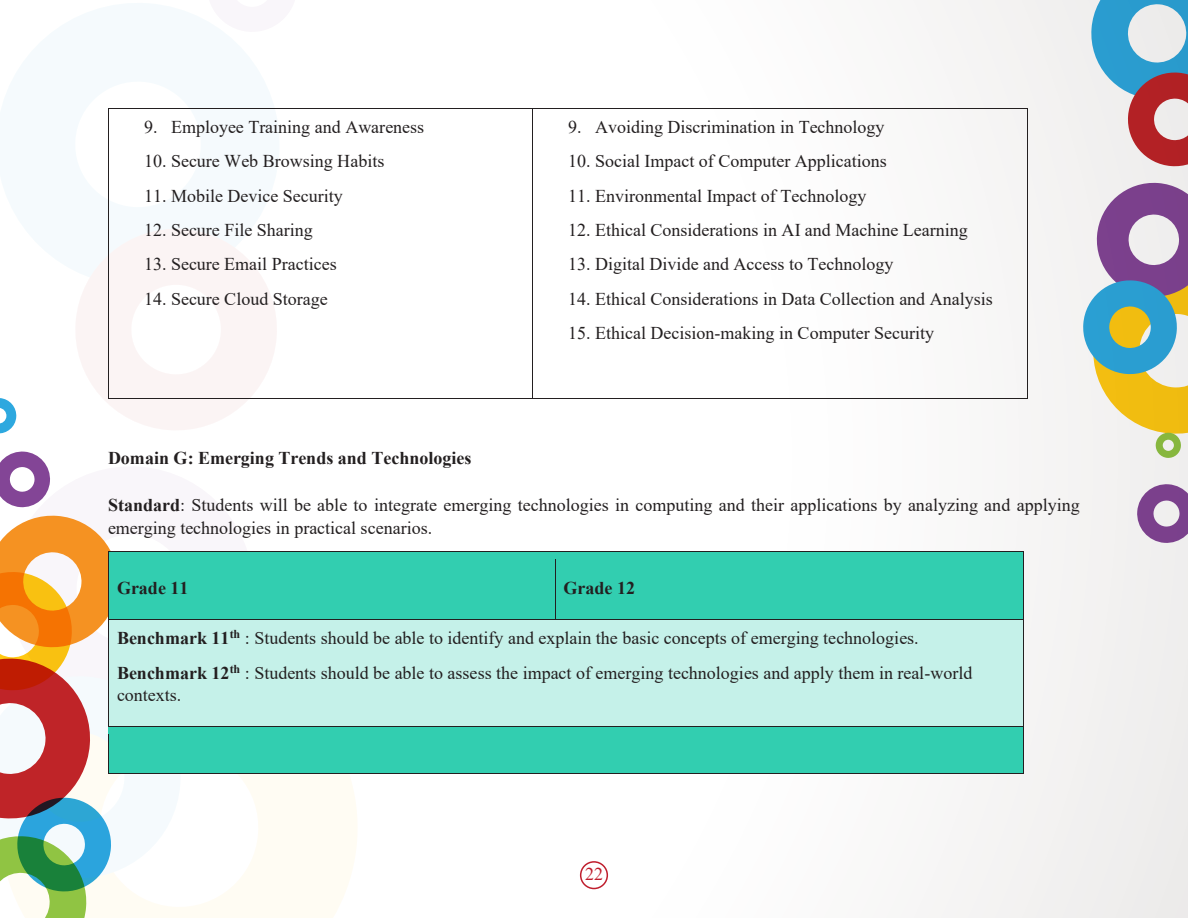
<style>
.page{position:relative;width:1188px;height:918px;background:#fff}
.page>*{position:absolute;margin:0;border:0;box-sizing:border-box;transform-origin:0 0}
.t1{font:18px/22.4px "Times New Roman";color:#231f20}
.t2{font:700 18px "Times New Roman";color:#231f20}
.t3{font:18px "Times New Roman";color:#bf1e2d}
.s1{font-weight:700}
</style>
<div class="page">
<div style="left:0;top:0;width:1188px;height:918px;background:linear-gradient(to right,#fff,#f4f4f3)"></div>
<svg style="left:0;top:0;width:285px;height:291px;fill:#f5fafd"></svg>
<svg style="left:184px;top:774px;width:174px;height:144px;fill:#fffcf3"></svg>
<svg style="left:184px;top:462px;width:74px;height:89px"></svg>
<svg style="left:71px;top:225px;width:210px;height:209px;fill:#fbf4f4"></svg>
<svg style="left:205px;top:0;width:93px;height:34px"></svg>
<svg style="left:0;top:397px;width:17px;height:37px"></svg>
<svg style="left:1136px;top:483px;width:52px;height:60px"></svg>
<svg style="left:1089px;top:0;width:99px;height:168px"></svg>
<svg style="left:1083px;top:181px;width:105px;height:277px"></svg>
<div style="left:580px;top:861px;width:28px;height:28px;border:2px solid #bf1e2d;border-radius:50%"></div>
<hr style="left:109px;top:108px;width:423px;height:1px;background:#231f20">
<hr style="left:533px;top:108px;width:494px;height:1px;background:#231f20">
<hr style="left:108px;top:116px;width:1px;height:283px;background:#231f20">
<hr style="left:109px;top:399px;width:423px;height:1px;background:#231f20">
<hr style="left:532px;top:116px;width:1px;height:283px;background:#231f20">
<hr style="left:533px;top:399px;width:494px;height:1px;background:#231f20">
<hr style="left:1027px;top:116px;width:1px;height:283px;background:#231f20">
<div style="left:117px;top:559px;width:429px;height:53px;background:#32ceb0"></div>
<div style="left:555px;top:552px;width:468px;height:67px;background:#32ceb0"></div>
<hr style="left:109px;top:551px;width:446px;height:1px;background:#231f20">
<div style="left:109px;top:552px;width:446px;height:8px;background:#32ceb0"></div>
<hr style="left:555px;top:551px;width:468px;height:1px;background:#231f20">
<div style="left:108px;top:612px;width:447px;height:7px;background:#32ceb0"></div>
<hr style="left:555px;top:560px;width:1px;height:59px;background:#231f20">
<hr style="left:1023px;top:560px;width:1px;height:59px;background:#231f20">
<div style="left:117px;top:628px;width:897px;height:34px;background:#c5f1e9"></div>
<div style="left:117px;top:662px;width:897px;height:22px;background:#c5f1e9"></div>
<div style="left:117px;top:684px;width:897px;height:35px;background:#c5f1e9"></div>
<hr style="left:109px;top:619px;width:446px;height:1px;background:#231f20">
<div style="left:109px;top:620px;width:446px;height:8px;background:#c5f1e9"></div>
<hr style="left:555px;top:619px;width:468px;height:1px;background:#231f20">
<div style="left:555px;top:620px;width:468px;height:8px;background:#c5f1e9"></div>
<div style="left:108px;top:719px;width:915px;height:7px;background:#c5f1e9"></div>
<hr style="left:1023px;top:628px;width:1px;height:98px;background:#231f20">
<div style="left:109px;top:727px;width:914px;height:46px;background:#32ceb0"></div>
<hr style="left:109px;top:726px;width:914px;height:1px;background:#231f20">
<svg style="left:0;top:450px;width:184px;height:468px"></svg>
<hr style="left:109px;top:773px;width:914px;height:1px;background:#231f20">
<hr style="left:1023px;top:734px;width:1px;height:39px;background:#231f20">
<p class="t1" style="left:144px;top:115px;width:282px">9. Employee Training and Awareness</p>
<p class="t1" style="left:144px;top:150px;width:242px">10. Secure Web Browsing Habits</p>
<p class="t1" style="left:144px;top:184px;width:200px">11. Mobile Device Security</p>
<p class="t1" style="left:144px;top:218px;width:170px">12. Secure File Sharing</p>
<p class="t1" style="left:144px;top:253px;width:194px">13. Secure Email Practices</p>
<p class="t1" style="left:144px;top:287px;width:185px">14. Secure Cloud Storage</p>
<p class="t1" style="left:568px;top:115px;width:318px">9. Avoiding Discrimination in Technology</p>
<p class="t1" style="left:568px;top:150px;width:320px">10. Social Impact of Computer Applications</p>
<p class="t1" style="left:568px;top:184px;width:300px">11. Environmental Impact of Technology</p>
<p class="t1" style="left:568px;top:218px;width:401px">12. Ethical Considerations in AI and Machine Learning</p>
<p class="t1" style="left:568px;top:253px;width:327px">13. Digital Divide and Access to Technology</p>
<p class="t1" style="left:568px;top:287px;width:426px">14. Ethical Considerations in Data Collection and Analysis</p>
<p class="t1" style="left:568px;top:321px;width:367px">15. Ethical Decision-making in Computer Security</p>
<p class="t2" style="left:108px;top:445px;width:365px">Domain G: Emerging Trends and Technologies</p>
<p class="t1" style="left:108px;top:494px;width:973px"><span class="s1">Standard</span>: Students will be able to integrate emerging technologies in computing and their applications by analyzing and applying emerging technologies in practical scenarios.</p>
<p class="t2" style="left:117px;top:575px;width:73px">Grade 11</p>
<p class="t2" style="left:564px;top:575px;width:73px">Grade 12</p>
<p class="t1" style="left:117px;top:621px;width:857px;line-height:34.2px"><span class="s1">Benchmark 11</span><sup>th</sup> : Students should be able to identify and explain the basic concepts of emerging technologies.<br><span class="s1">Benchmark 12</span><sup>th</sup> : Students should be able to assess the impact of emerging technologies and apply them in real-world</p>
<p class="t1" style="left:117px;top:683px;width:66px">contexts.</p>
<p class="t3" style="left:585px;top:861px;width:19px">22</p>
</div>
